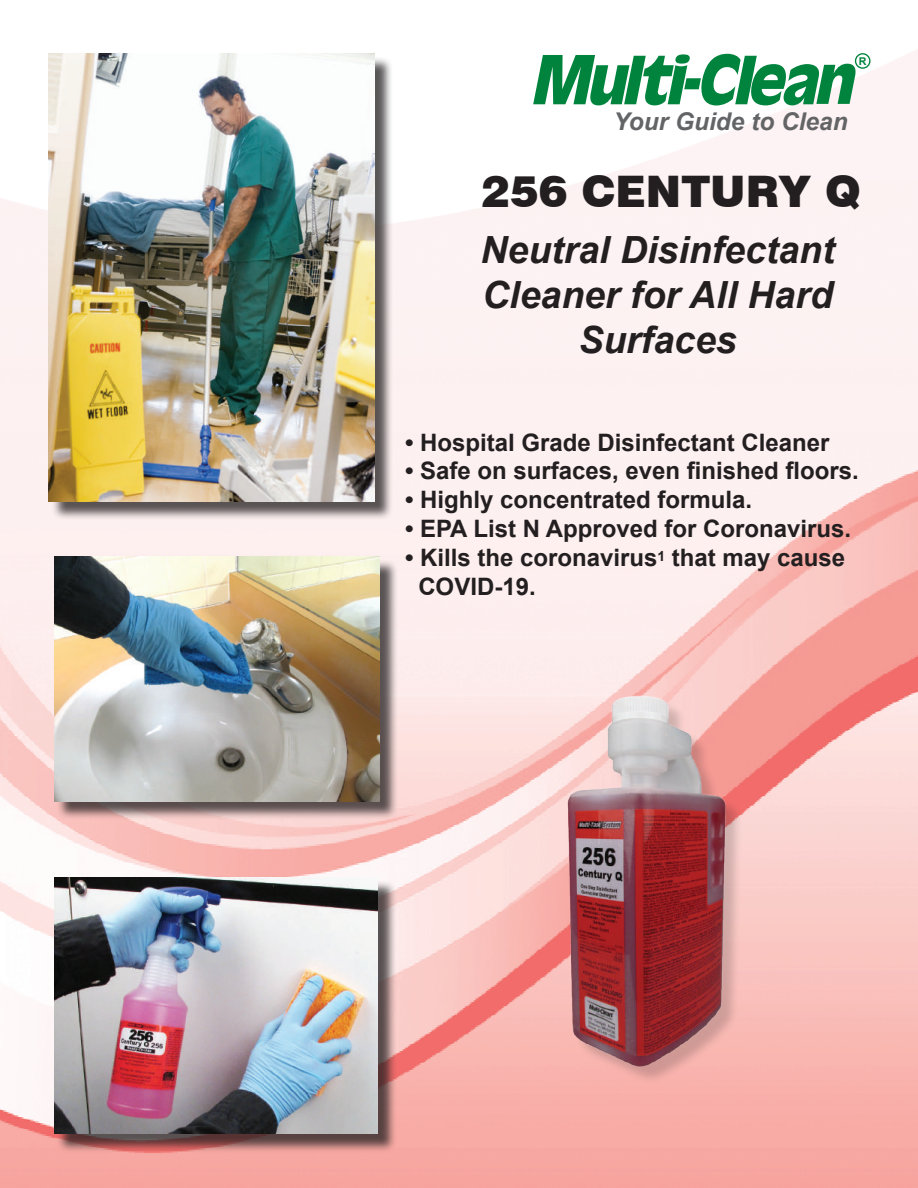
<style>
.page{position:relative;width:918px;height:1188px;background:#fff}
.page>*{position:absolute;margin:0;border:0;box-sizing:border-box;transform-origin:0 0}
.t1{font:900 43.5px "Swiss 721 BT";color:#231f20}
.t2{font:italic 700 37.5px/45px "Arial";color:#231f20;text-align:center}
.t3{font:italic 700 24.45px "Arial";color:#636466}
.t4{font:700 24px/28.8px "Arial";color:#231f20}
.t5{font:700 10.8px "Arial";color:#00843d}
</style>
<div class="page">
<img style="left:0;top:49px;width:918px;height:1139px">
<div style="left:51px;top:56px;width:342px;height:464px;background:#231f20;opacity:.75"></div>
<img style="left:49px;top:54px;width:326px;height:447px">
<div style="left:56px;top:559px;width:343px;height:261px;background:#231f20;opacity:.75"></div>
<img style="left:54px;top:557px;width:326px;height:244px">
<svg style="left:533px;top:54px;width:324px;height:52px"></svg>
<div style="left:856px;top:54px;width:14px;height:14px;background:#fff;border-radius:50%"></div>
<div style="left:855px;top:53px;width:16px;height:16px;border:1px solid #00843d;border-radius:50%"></div>
<div style="left:56px;top:880px;width:340px;height:273px;background:#231f20;opacity:.75"></div>
<img style="left:54px;top:878px;width:324px;height:256px">
<div style="left:570px;top:698px;width:173px;height:386px;background:#231f20;opacity:.2"></div>
<img style="left:553px;top:688px;width:181px;height:392px">
<p class="t5" style="left:859px;top:54px;width:9px">R</p>
<p class="t3" style="left:614px;top:105px;width:236px">Your Guide to Clean</p>
<h1 class="t1" style="left:482px;top:165px;width:381px">256 CENTURY Q</h1>
<h2 class="t2" style="left:480px;top:228px;width:356px">Neutral Disinfectant<br>Cleaner for All Hard<br>Surfaces</h2>
<p class="t4" style="left:405px;top:429px;width:426px">• Hospital Grade Disinfectant Cleaner</p>
<p class="t4" style="left:405px;top:457px;width:455px">• Safe on surfaces, even finished floors.</p>
<p class="t4" style="left:405px;top:486px;width:349px">• Highly concentrated formula.</p>
<p class="t4" style="left:405px;top:515px;width:448px">• EPA List N Approved for Coronavirus.</p>
<p class="t4" style="left:418px;top:544px;width:428px;text-indent:-13px">• Kills the coronavirus<sup>1</sup> that may cause<br>COVID-19.</p>
</div>
